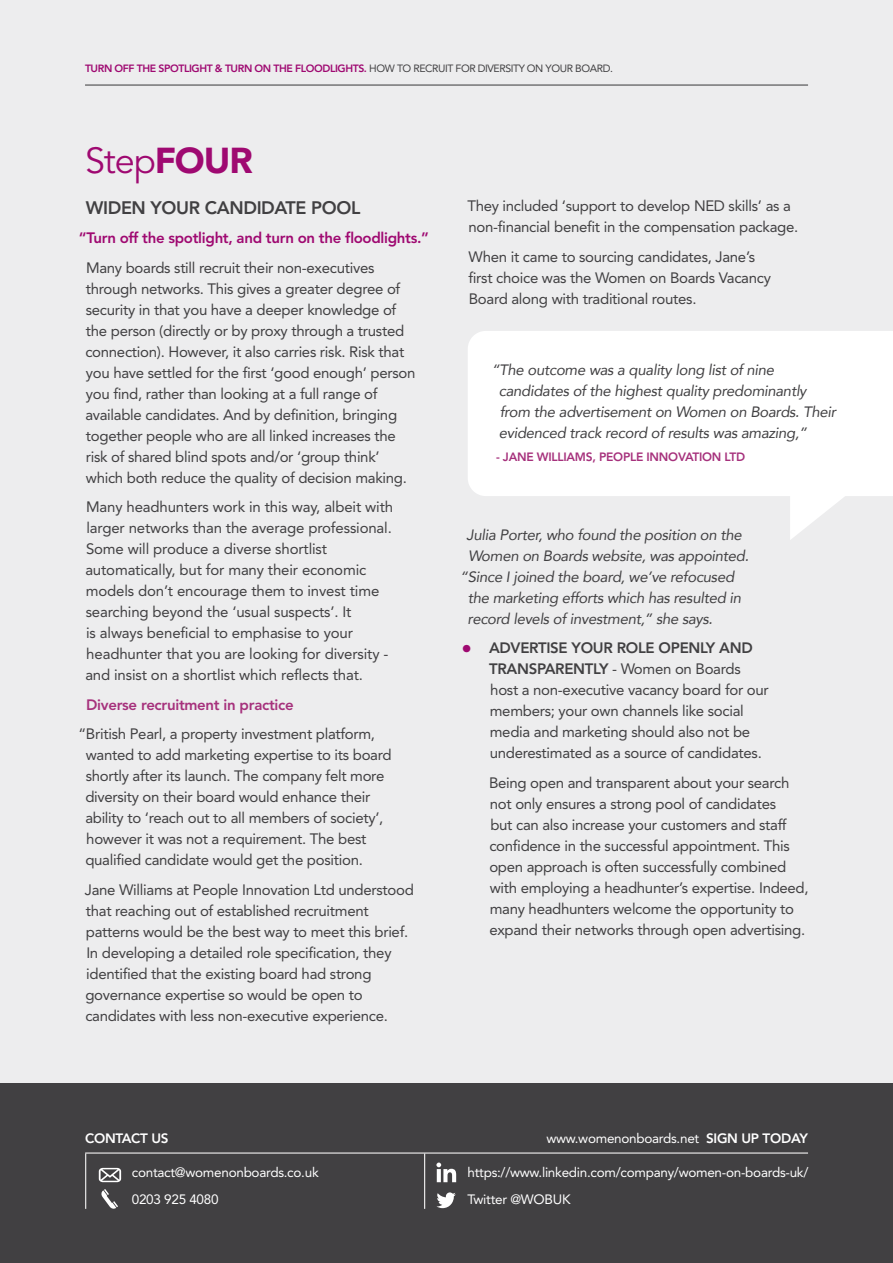
<style>
.page{position:relative;width:893px;height:1263px;background:#fff}
.page>*{position:absolute;margin:0;border:0;box-sizing:border-box;transform-origin:0 0}
.t1{font:36px "Avenir";color:#9f0971}
.t2{font:800 18px "Avenir";letter-spacing:-.02em;color:#414042}
.t3{font:15px/21px "Avenir";letter-spacing:-.02em;color:#414042}
.t4{font:italic 15px/21px "Avenir";letter-spacing:-.02em;color:#414042}
.t5{font:800 15px "Avenir";letter-spacing:-.02em;color:#9f0971}
.t6{font:800 15px "Avenir";letter-spacing:-.02em;color:#a6317c}
.t7{font:13.5px/27px "Avenir";letter-spacing:-.02em;color:#fff}
.t8{font:800 13.5px "Avenir";letter-spacing:-.02em;color:#fff}
.t9{font:800 12px "Avenir";letter-spacing:-.02em;color:#a6317c}
.t10{font:800 10.5px "Avenir";letter-spacing:-.04em;color:#9f0971}
.s1{font-weight:400;color:#414042}
.s2{font-weight:900}
.s3{font-size:21px;color:#9f0971}
.s4{font-weight:800}
</style>
<div class="page">
<div style="left:0;top:1082px;width:893px;height:181px;background:#414042"></div>
<div style="left:0;top:0;width:893px;height:1082px;background:#ededee"></div>
<svg style="left:101px;top:1189px;width:17px;height:20px"></svg>
<svg style="left:99px;top:1168px;width:22px;height:14px"></svg>
<svg style="left:436px;top:1162px;width:20px;height:20px"></svg>
<svg style="left:436px;top:1192px;width:20px;height:16px"></svg>
<hr style="left:424px;top:1153px;width:1px;height:56px;background:#fff">
<hr style="left:85px;top:1153px;width:1px;height:56px;background:#fff">
<hr style="left:85px;top:1152px;width:723px;height:1px;background:#fff">
<hr style="left:85px;top:85px;width:723px;height:1px;background:#414042">
<div style="left:468px;top:331px;width:425px;height:165px;background:#fff"></div>
<svg style="left:790px;top:495px;width:57px;height:45px"></svg>
<p class="t10" style="left:85px;top:62px;width:529px">TURN OFF THE SPOTLIGHT &amp; TURN ON THE FLOODLIGHTS. <span class="s1">HOW TO RECRUIT FOR DIVERSITY ON YOUR BOARD.</span></p>
<h1 class="t1" style="left:85px;top:140px;width:169px">Step<span class="s2">FOUR</span></h1>
<p class="t2" style="left:86px;top:197px;width:276px">WIDEN YOUR CANDIDATE POOL</p>
<p class="t5" style="left:79px;top:229px;width:352px">“Turn off the spotlight, and turn on the floodlights.”</p>
<p class="t3" style="left:85px;top:257px;width:332px">Many boards still recruit their non-executives through networks. This gives a greater degree of security in that you have a deeper knowledge of the person (directly or by proxy through a trusted connection). However, it also carries risk. Risk that you have settled for the first ‘good enough’ person you find, rather than looking at a full range of available candidates. And by definition, bringing together people who are all linked increases the risk of shared blind spots and/or ‘group think’ which both reduce the quality of decision making.</p>
<p class="t3" style="left:85px;top:496px;width:309px">Many headhunters work in this way, albeit with larger networks than the average professional.<br>Some will produce a diverse shortlist automatically, but for many their economic models don’t encourage them to invest time searching beyond the ‘usual suspects’. It<br>is always beneficial to emphasise to your headhunter that you are looking for diversity - and insist on a shortlist which reflects that.</p>
<p class="t6" style="left:86px;top:695px;width:209px">Diverse recruitment in practice</p>
<p class="t3" style="left:85px;top:723px;width:308px;text-indent:-7px">“British Pearl, a property investment platform, wanted to add marketing expertise to its board shortly after its launch. The company felt more diversity on their board would enhance their ability to ‘reach out to all members of society’, however it was not a requirement. The best qualified candidate would get the position.</p>
<p class="t3" style="left:85px;top:879px;width:331px">Jane Williams at People Innovation Ltd understood that reaching out of established recruitment patterns would be the best way to meet this brief.<br>In developing a detailed role specification, they identified that the existing board had strong governance expertise so would be open to candidates with less non-executive experience.</p>
<p class="t3" style="left:467px;top:196px;width:332px">They included ‘support to develop NED skills’ as a non-financial benefit in the compensation package.</p>
<p class="t3" style="left:469px;top:246px;width:304px">When it came to sourcing candidates, Jane’s first choice was the Women on Boards Vacancy<br>Board along with traditional routes.</p>
<p class="t4" style="left:499px;top:359px;width:339px;text-indent:-7px">“The outcome was a quality long list of nine candidates of the highest quality predominantly from the advertisement on Women on Boards. Their evidenced track record of results was amazing,”</p>
<p class="t9" style="left:496px;top:450px;width:251px">- JANE WILLIAMS, PEOPLE INNOVATION LTD</p>
<p class="t4" style="left:467px;top:524px;width:277px">Julia Porter, who found the position on the</p>
<p class="t4" style="left:468px;top:545px;width:282px">Women on Boards website, was appointed.</p>
<p class="t4" style="left:460px;top:566px;width:276px">“Since I joined the board, we’ve refocused</p>
<p class="t4" style="left:468px;top:587px;width:275px">the marketing efforts which has resulted in</p>
<p class="t4" style="left:468px;top:608px;width:247px">record levels of investment,” she says.</p>
<p class="t3" style="left:489px;top:638px;width:281px;text-indent:-27px"><span class="s3">•</span> <span class="s4">ADVERTISE YOUR ROLE OPENLY AND TRANSPARENTLY</span> - Women on Boards host a non-executive vacancy board for our members; your own channels like social media and marketing should also not be underestimated as a source of candidates.</p>
<p class="t3" style="left:489px;top:772px;width:321px">Being open and transparent about your search not only ensures a strong pool of candidates<br>but can also increase your customers and staff confidence in the successful appointment. This open approach is often successfully combined with employing a headhunter’s expertise. Indeed, many headhunters welcome the opportunity to expand their networks through open advertising.</p>
<p class="t8" style="left:85px;top:1130px;width:85px">CONTACT US</p>
<p class="t7" style="left:546px;top:1125px;width:263px">www.womenonboards.net <span class="s4">SIGN UP TODAY</span></p>
<p class="t7" style="left:467px;top:1159px;width:342px">https://www.linkedin.com/company/women-on-boards-uk/<br>Twitter @WOBUK</p>
<p class="t7" style="left:132px;top:1159px;width:188px">contact@womenonboards.co.uk<br>0203 925 4080</p>
</div>
